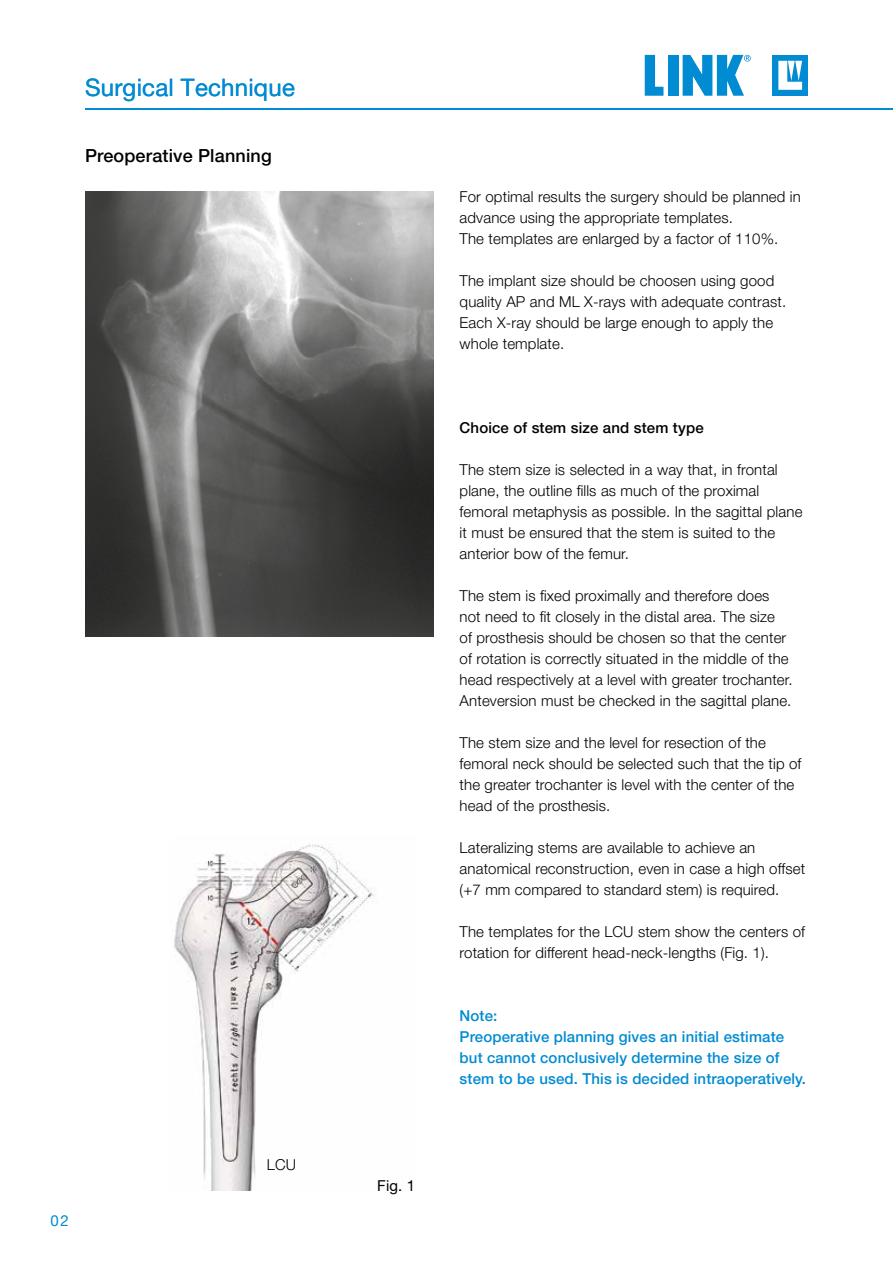
<style>
.page{position:relative;width:893px;height:1263px;background:#fff}
.page>*{position:absolute;margin:0;border:0;box-sizing:border-box;transform-origin:0 0}
.t1{font:24px "Helvetica Neue LT Pro";letter-spacing:.01em;color:#008bd2}
.t2{font:500 18px "Helvetica Neue LT Pro";letter-spacing:.01em;color:#000}
.t3{font:300 15px/21px "Helvetica Neue LT Pro";letter-spacing:.01em;color:#000}
.t4{font:500 15px/21px "Helvetica Neue LT Pro";letter-spacing:.01em;color:#008bd2}
.t5{font:500 15px "Helvetica Neue LT Pro";letter-spacing:.01em;color:#000}
.t6{font:15px "Helvetica Neue LT Pro";color:#000}
.t7{font:15px "Helvetica Neue LT Pro";color:#008bd2}
</style>
<div class="page">
<div style="left:773px;top:55px;width:35px;height:41px;background:#008bd2"></div>
<svg style="left:778px;top:61px;width:24px;height:29px"></svg>
<svg style="left:645px;top:55px;width:18px;height:41px"></svg>
<div style="left:668px;top:55px;width:10px;height:41px;background:#008bd2"></div>
<svg style="left:683px;top:55px;width:68px;height:41px"></svg>
<img style="left:85px;top:191px;width:349px;height:446px">
<img style="left:174px;top:844px;width:203px;height:347px">
<hr style="left:85px;top:108px;width:808px;height:2px;background:#008bd2">
<h1 class="t1" style="left:85px;top:72px;width:211px">Surgical Technique</h1>
<p class="t2" style="left:85px;top:144px;width:188px">Preoperative Planning</p>
<p class="t7" style="left:51px;top:1211px;width:20px">02</p>
<p class="t3" style="left:267px;top:1153px;width:31px">LCU</p>
<p class="t6" style="left:377px;top:1176px;width:39px">Fig. 1</p>
<p class="t3" style="left:460px;top:186px;width:343px">For optimal results the surgery should be planned in advance using the appropriate templates.<br>The templates are enlarged by a factor of 110%.</p>
<p class="t3" style="left:460px;top:270px;width:328px">The implant size should be choosen using good quality AP and ML X-rays with adequate contrast.<br>Each X-ray should be large enough to apply the whole template.</p>
<p class="t5" style="left:460px;top:419px;width:246px">Choice of stem size and stem type</p>
<p class="t3" style="left:460px;top:459px;width:344px">The stem size is selected in a way that, in frontal plane, the outline fills as much of the proximal femoral metaphysis as possible. In the sagittal plane it must be ensured that the stem is suited to the anterior bow of the femur.</p>
<p class="t3" style="left:460px;top:585px;width:334px">The stem is fixed proximally and therefore does not need to fit closely in the distal area. The size<br>of prosthesis should be chosen so that the center of rotation is correctly situated in the middle of the head respectively at a level with greater trochanter.<br>Anteversion must be checked in the sagittal plane.</p>
<p class="t3" style="left:460px;top:732px;width:343px">The stem size and the level for resection of the femoral neck should be selected such that the tip of the greater trochanter is level with the center of the head of the prosthesis.</p>
<p class="t3" style="left:460px;top:837px;width:347px">Lateralizing stems are available to achieve an anatomical reconstruction, even in case a high offset (+7 mm compared to standard stem) is required.</p>
<p class="t3" style="left:460px;top:921px;width:347px">The templates for the LCU stem show the centers of rotation for different head-neck-lengths (Fig. 1).</p>
<p class="t4" style="left:460px;top:1005px;width:348px">Note:<br>Preoperative planning gives an initial estimate but cannot conclusively determine the size of stem to be used. This is decided intraoperatively.</p>
</div>
